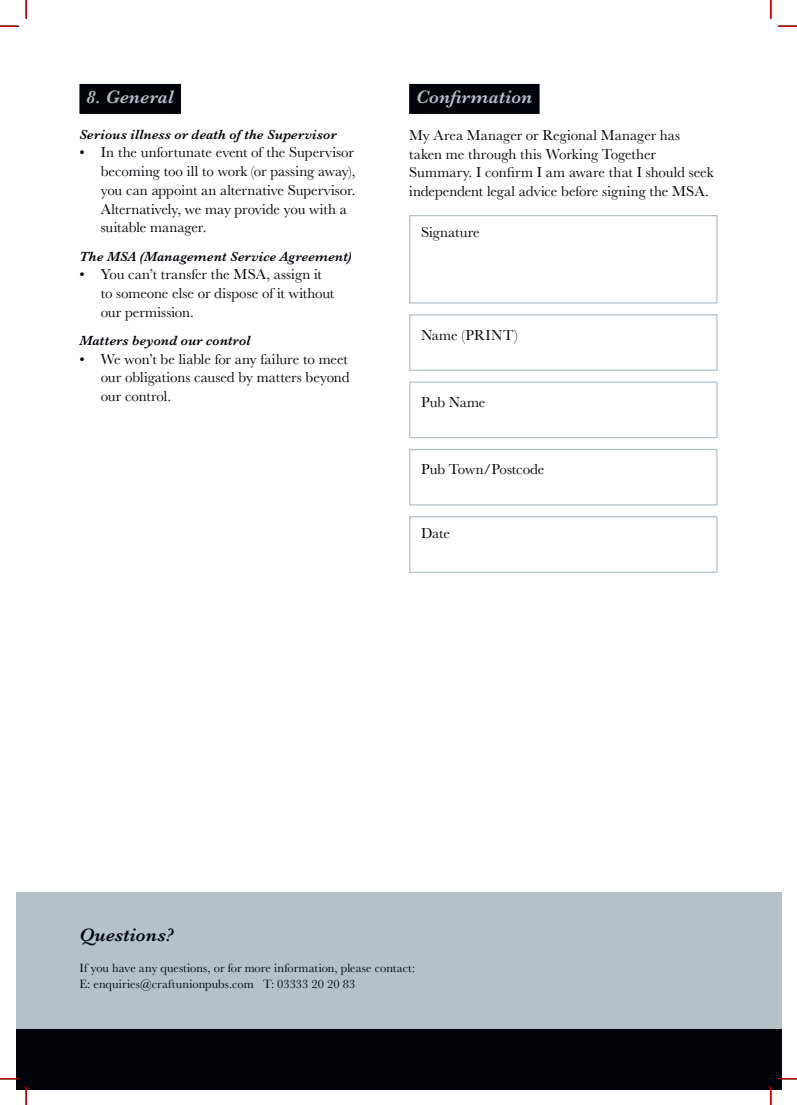
<style>
.page{position:relative;width:797px;height:1105px;background:#fff}
.page>*{position:absolute;margin:0;border:0;box-sizing:border-box;transform-origin:0 0}
.t1{font:italic 600 18.75px "Baskerville";letter-spacing:.01em;color:#b4c1c9}
.t2{font:italic 600 18.75px "Baskerville";letter-spacing:.01em;color:#000309}
.t3{font:15px/18.8px "Baskerville";color:#000309}
.t4{font:italic 600 13.75px "Baskerville";letter-spacing:.015em;color:#000309}
.t5{font:12.5px/16.2px "Baskerville";letter-spacing:.005em;color:#000309}
</style>
<div class="page">
<div style="left:16px;top:1029px;width:765px;height:60px;background:#000309"></div>
<div style="left:16px;top:891px;width:765px;height:137px;background:#b4c1c9"></div>
<div style="left:79px;top:84px;width:102px;height:30px;background:#000309"></div>
<div style="left:409px;top:84px;width:130px;height:30px;background:#000309"></div>
<div style="left:409px;top:215px;width:308px;height:89px;border:1px solid #b4c1c9"></div>
<div style="left:409px;top:314px;width:308px;height:57px;border:1px solid #b4c1c9"></div>
<div style="left:409px;top:381px;width:308px;height:57px;border:1px solid #b4c1c9"></div>
<div style="left:409px;top:449px;width:308px;height:56px;border:1px solid #b4c1c9"></div>
<div style="left:409px;top:516px;width:308px;height:57px;border:1px solid #b4c1c9"></div>
<svg style="left:0;top:25px;width:19px;height:2px"></svg>
<svg style="left:778px;top:25px;width:19px;height:2px"></svg>
<svg style="left:0;top:1078px;width:19px;height:1px"></svg>
<svg style="left:778px;top:1078px;width:19px;height:1px"></svg>
<svg style="left:25px;top:0;width:2px;height:19px"></svg>
<svg style="left:25px;top:1086px;width:2px;height:19px"></svg>
<svg style="left:770px;top:0;width:1px;height:19px"></svg>
<svg style="left:770px;top:1086px;width:1px;height:19px"></svg>
<p class="t1" style="left:86px;top:89px;width:89px">8 . General</p>
<p class="t4" style="left:79px;top:128px;width:259px">Serious illness or death of the Supervisor</p>
<p class="t3" style="left:101px;top:145px;width:256px;text-indent:-21px">• In the unfortunate event of the Supervisor becoming too ill to work (or passing away), you can appoint an alternative Supervisor.<br>Alternatively, we may provide you with a suitable manager.</p>
<p class="t4" style="left:79px;top:250px;width:274px">The MSA (Management Service Agreement)</p>
<p class="t3" style="left:101px;top:267px;width:235px;text-indent:-21px">• You can’t transfer the MSA, assign it to someone else or dispose of it without our permission.</p>
<p class="t4" style="left:79px;top:335px;width:173px">Matters beyond our control</p>
<p class="t3" style="left:101px;top:351px;width:250px;text-align:justify;text-indent:-21px">• We won’t be liable for any failure to meet our obligations caused by matters beyond our control.</p>
<p class="t1" style="left:416px;top:85px;width:118px">Confirmation</p>
<p class="t3" style="left:409px;top:127px;width:306px">My Area Manager or Regional Manager has taken me through this Working Together Summary. I confirm I am aware that I should seek independent legal advice before signing the MSA.</p>
<p class="t3" style="left:421px;top:224px;width:60px">Signature</p>
<p class="t3" style="left:421px;top:327px;width:98px">Name (PRINT)</p>
<p class="t3" style="left:421px;top:394px;width:66px">Pub Name</p>
<p class="t3" style="left:421px;top:461px;width:125px">Pub Town/Postcode</p>
<p class="t3" style="left:421px;top:525px;width:31px">Date</p>
<p class="t2" style="left:79px;top:927px;width:96px">Questions?</p>
<p class="t5" style="left:79px;top:961px;width:337px">If you have any questions, or for more information, please contact:<br>E: enquiries@craftunionpubs.com T: 03333 20 20 83</p>
</div>
